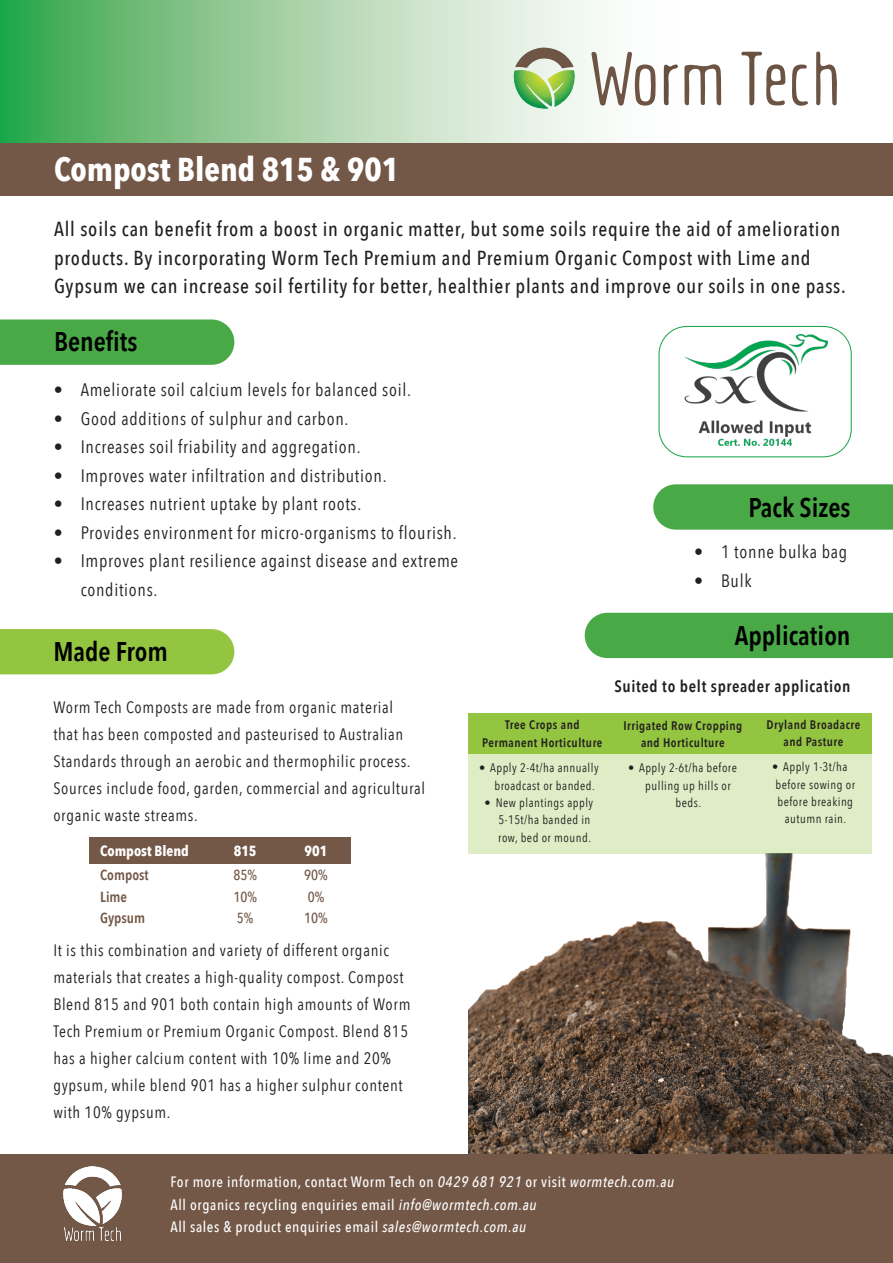
<style>
.page{position:relative;width:893px;height:1263px;background:#fff}
.page>*{position:absolute;margin:0;border:0;box-sizing:border-box;transform-origin:0 0}
.t1{font:700 33px "Avenir Next Condensed";color:#fff}
.t2{font:600 27px "Avenir Next Condensed";color:#000}
.t3{font:500 20.25px/28.5px "Avenir Next Condensed";letter-spacing:.04em;color:#231f20}
.t4{font:18px/28.5px "Avenir Next Condensed";letter-spacing:.04em;color:#231f20}
.t5{font:16.5px/27px "Avenir Next Condensed";letter-spacing:.04em;color:#231f20}
.t6{font:600 16.5px "Avenir Next Condensed";letter-spacing:.04em;color:#231f20}
.t7{font:500 15px/22.5px "Avenir Next Condensed";letter-spacing:.04em;color:#fff}
.t8{font:700 14.55px "Avenir Next Condensed";color:#fff}
.t9{font:600 14.55px/21.3px "Avenir Next Condensed";color:#735848}
.t10{font:500 14.55px "Avenir Next Condensed";color:#735848}
.t11{font:12.3px/17.2px "Avenir Next Condensed";letter-spacing:.04em;color:#231f20}
.t12{font:600 12.3px/17.2px "Avenir Next Condensed";letter-spacing:.04em;color:#231f20;text-align:center}
.s1{font-style:italic}
</style>
<div class="page">
<img style="left:468px;top:853px;width:425px;height:301px">
<svg style="left:0;top:0;width:836px;height:143px"></svg>
<svg style="left:684px;top:63px;width:37px;height:42px"></svg>
<svg style="left:815px;top:51px;width:22px;height:54px"></svg>
<svg style="left:792px;top:64px;width:16px;height:42px"></svg>
<svg style="left:663px;top:63px;width:15px;height:42px"></svg>
<svg style="left:591px;top:51px;width:65px;height:55px"></svg>
<svg style="left:741px;top:52px;width:45px;height:54px"></svg>
<div style="left:0;top:629px;width:234px;height:45px;background:#93c540"></div>
<div style="left:0;top:319px;width:234px;height:46px;background:#49a947"></div>
<div style="left:0;top:143px;width:893px;height:52px;background:#735848"></div>
<div style="left:0;top:1154px;width:893px;height:109px;background:#735848"></div>
<svg style="left:514px;top:48px;width:61px;height:61px"></svg>
<img style="left:63px;top:1166px;width:59px;height:59px">
<img style="left:65px;top:1228px;width:55px;height:12px">
<div style="left:89px;top:838px;width:261px;height:26px;background:#735848"></div>
<div style="left:658px;top:326px;width:194px;height:131px;border:1px solid #1aa64a;border-radius:28px"></div>
<img style="left:684px;top:335px;width:144px;height:111px">
<div style="left:468px;top:754px;width:404px;height:99px;background:#deedc6"></div>
<div style="left:468px;top:713px;width:404px;height:41px;background:#93c540"></div>
<div style="left:585px;top:613px;width:308px;height:45px;background:#49a947"></div>
<div style="left:653px;top:484px;width:240px;height:46px;background:#49a947"></div>
<h1 class="t1" style="left:54px;top:149px;width:347px">Compost Blend 815 &amp; 901</h1>
<p class="t3" style="left:54px;top:215px;width:793px">All soils can benefit from a boost in organic matter, but some soils require the aid of amelioration products. By incorporating Worm Tech Premium and Premium Organic Compost with Lime and<br>Gypsum we can increase soil fertility for better, healthier plants and improve our soils in one pass.</p>
<h2 class="t2" style="left:54px;top:319px;width:85px">Benefits</h2>
<p class="t4" style="left:54px;top:375px;width:359px">• Ameliorate soil calcium levels for balanced soil.</p>
<p class="t4" style="left:54px;top:403px;width:296px">• Good additions of sulphur and carbon.</p>
<p class="t4" style="left:54px;top:432px;width:308px">• Increases soil friability and aggregation.</p>
<p class="t4" style="left:54px;top:460px;width:334px">• Improves water infiltration and distribution.</p>
<p class="t4" style="left:54px;top:489px;width:309px">• Increases nutrient uptake by plant roots.</p>
<p class="t4" style="left:54px;top:517px;width:404px">• Provides environment for micro-organisms to flourish.</p>
<p class="t4" style="left:81px;top:546px;width:379px;text-indent:-27px">• Improves plant resilience against disease and extreme conditions.</p>
<h2 class="t2" style="left:53px;top:628px;width:116px">Made From</h2>
<p class="t5" style="left:53px;top:693px;width:373px">Worm Tech Composts are made from organic material<br>that has been composted and pasteurised to Australian Standards through an aerobic and thermophilic process.<br>Sources include food, garden, commercial and agricultural organic waste streams.</p>
<p class="t8" style="left:100px;top:842px;width:90px">Compost Blend</p>
<p class="t8" style="left:234px;top:842px;width:24px">815</p>
<p class="t9" style="left:100px;top:864px;width:50px">Compost<br>Lime<br>Gypsum</p>
<p class="t10" style="left:233px;top:866px;width:25px">85%</p>
<p class="t10" style="left:304px;top:866px;width:25px">90%</p>
<p class="t8" style="left:305px;top:842px;width:24px">901</p>
<p class="t10" style="left:233px;top:888px;width:25px">10%</p>
<p class="t10" style="left:308px;top:888px;width:18px">0%</p>
<p class="t10" style="left:237px;top:909px;width:18px">5%</p>
<p class="t10" style="left:304px;top:909px;width:25px">10%</p>
<p class="t5" style="left:53px;top:936px;width:359px">It is this combination and variety of different organic materials that creates a high-quality compost. Compost Blend 815 and 901 both contain high amounts of Worm Tech Premium or Premium Organic Compost. Blend 815 has a higher calcium content with 10% lime and 20% gypsum, while blend 901 has a higher sulphur content with 10% gypsum.</p>
<h2 class="t2" style="left:748px;top:484px;width:103px">Pack Sizes</h2>
<p class="t4" style="left:694px;top:537px;width:155px">• 1 tonne bulka bag</p>
<p class="t4" style="left:694px;top:565px;width:59px">• Bulk</p>
<p class="t12" style="left:482px;top:716px;width:122px">Tree Crops and<br>Permanent Horticulture</p>
<p class="t11" style="left:494px;top:759px;width:106px;text-indent:-15px">• Apply 2-4t/ha annually broadcast or banded.</p>
<p class="t11" style="left:498px;top:793px;width:96px;text-indent:-14px">• New plantings apply<br>5-15t/ha banded in row, bed or mound.</p>
<h2 class="t2" style="left:735px;top:612px;width:117px">Application</h2>
<p class="t6" style="left:614px;top:672px;width:238px">Suited to belt spreader application</p>
<p class="t12" style="left:623px;top:716px;width:120px">Irrigated Row Cropping and Horticulture</p>
<p class="t11" style="left:628px;top:759px;width:110px">• Apply 2-6t/ha before</p>
<p class="t11" style="left:645px;top:776px;width:87px">pulling up hills or</p>
<p class="t11" style="left:675px;top:793px;width:27px">beds.</p>
<p class="t12" style="left:767px;top:716px;width:95px">Dryland Broadacre and Pasture</p>
<p class="t11" style="left:772px;top:758px;width:77px">• Apply 1-3t/ha</p>
<p class="t11" style="left:775px;top:775px;width:81px">before sowing or</p>
<p class="t11" style="left:777px;top:792px;width:77px">before breaking</p>
<p class="t11" style="left:785px;top:810px;width:63px">autumn rain.</p>
<p class="t7" style="left:171px;top:1171px;width:505px">For more information, contact Worm Tech on <span class="s1">0429 681 921</span> or visit <span class="s1">wormtech.com.au<br></span>All organics recycling enquiries email <span class="s1">info@wormtech.com.au<br></span>All sales &amp; product enquiries email <span class="s1">sales@wormtech.com.au</span></p>
</div>
